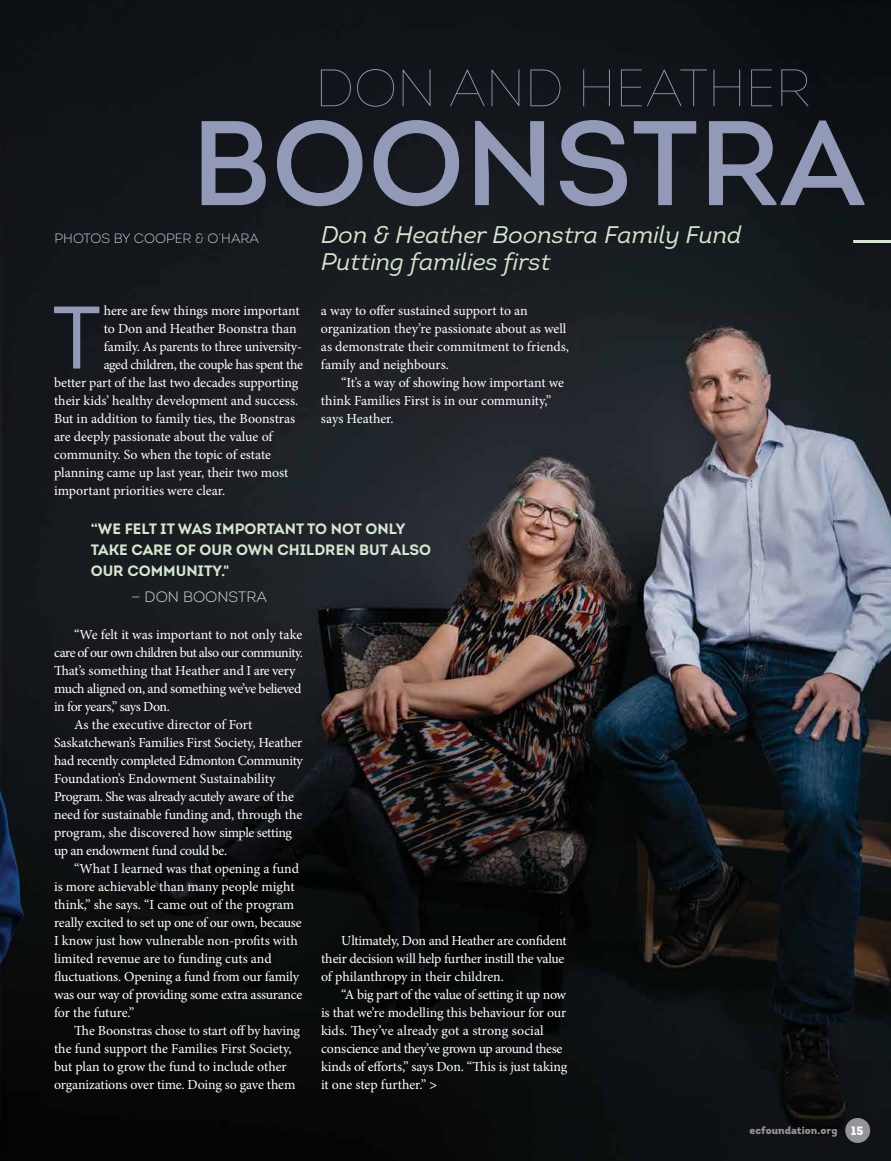
<style>
.page{position:relative;width:891px;height:1161px;background:#fff}
.page>*{position:absolute;margin:0;border:0;box-sizing:border-box;transform-origin:0 0}
.t1{font:120px "Intro Semi Bold Caps";color:#929ab7}
.t2{font:88.5px "Intro Regular Caps";color:#929ab7}
.t3{font:100 52.5px "Intro";color:#929ab7}
.t4{font:italic 24px/27px "Intro";color:#d5e7ce}
.t5{font:15px/21px "Intro Bold Caps";color:#d5e7ce}
.t6{font:300 15px "Intro";color:#d5e7ce}
.t7{font:13.8px/18px "Minion Pro";letter-spacing:-.01em;color:#fff}
.t8{font:13.8px "Minion Pro";letter-spacing:-.03em;color:#fff}
.t9{font:13.8px "Minion Pro";letter-spacing:-.04em;color:#fff}
.t10{font:13.8px "Minion Pro";letter-spacing:-.035em;color:#fff}
.t11{font:300 13.5px "Intro";color:#cccedc}
.t12{font:900 10.5px "Intro";color:#939598}
.s1{font-weight:700;color:#000}
.s2{font-size:12px;color:#fff}
</style>
<div class="page">
<img style="left:27px;top:0;width:864px;height:1161px">
<img style="left:0;top:0;width:27px;height:1161px">
<hr style="left:853px;top:240px;width:38px;height:3px;background:#d5e7ce">
<div style="left:845px;top:1118px;width:25px;height:25px;background:#939598;border-radius:50%"></div>
<h3 class="t3" style="left:315px;top:56px;width:497px">DON AND HEATHER</h3>
<h1 class="t1" style="left:191px;top:88px;width:675px">BOONSTRA</h1>
<h3 class="t4" style="left:321px;top:221px;width:422px">Don &amp; Heather Boonstra Family Fund<br>Putting families first</h3>
<p class="t11" style="left:55px;top:230px;width:206px">PHOTOS BY COOPER &amp; O’HARA</p>
<h2 class="t2" style="left:52px;top:284px;width:50px">T</h2>
<p class="t7" style="left:104px;top:302px;width:198px">here are few things more important</p>
<p class="t7" style="left:104px;top:320px;width:195px">to Don and Heather Boonstra than</p>
<p class="t7" style="left:104px;top:338px;width:200px">family. As parents to three university-</p>
<p class="t8" style="left:104px;top:355px;width:201px">aged children, the couple has spent the</p>
<p class="t7" style="left:54px;top:374px;width:246px">better part of the last two decades supporting</p>
<p class="t7" style="left:54px;top:392px;width:246px">their kids’ healthy development and success.</p>
<p class="t7" style="left:54px;top:410px;width:243px">But in addition to family ties, the Boonstras</p>
<p class="t7" style="left:54px;top:428px;width:220px">are deeply passionate about the value of</p>
<p class="t7" style="left:54px;top:446px;width:219px">community. So when the topic of estate</p>
<p class="t7" style="left:54px;top:464px;width:236px">planning came up last year, their two most</p>
<p class="t7" style="left:54px;top:482px;width:173px">important priorities were clear.</p>
<p class="t7" style="left:321px;top:302px;width:250px">a way to offer sustained support to an organization they’re passionate about as well as demonstrate their commitment to friends, family and neighbours.</p>
<p class="t7" style="left:321px;top:373px;width:245px;text-indent:20px">“It’s a way of showing how important we think Families First is in our community,” says Heather.</p>
<p class="t5" style="left:91px;top:518px;width:342px">“WE FELT IT WAS IMPORTANT TO NOT ONLY<br>TAKE CARE OF OUR OWN CHILDREN BUT ALSO<br>OUR COMMUNITY."</p>
<p class="t6" style="left:131px;top:587px;width:137px">— DON BOONSTRA</p>
<p class="t7" style="left:74px;top:626px;width:230px">“We felt it was important to not only take</p>
<p class="t9" style="left:54px;top:643px;width:251px">care of our own children but also our community.</p>
<p class="t7" style="left:54px;top:662px;width:243px">That’s something that Heather and I are very</p>
<p class="t8" style="left:54px;top:679px;width:249px">much aligned on, and something we’ve believed</p>
<p class="t10" style="left:54px;top:697px;width:117px">in for years,” says Don.</p>
<p class="t7" style="left:74px;top:716px;width:180px">As the executive director of Fort</p>
<p class="t7" style="left:54px;top:734px;width:250px">Saskatchewan’s Families First Society, Heather</p>
<p class="t7" style="left:54px;top:752px;width:250px">had recently completed Edmonton Community</p>
<p class="t7" style="left:54px;top:770px;width:223px">Foundation’s Endowment Sustainability</p>
<p class="t8" style="left:54px;top:787px;width:241px">Program. She was already acutely aware of the</p>
<p class="t7" style="left:54px;top:806px;width:250px">need for sustainable funding and, through the</p>
<p class="t7" style="left:54px;top:824px;width:240px">program, she discovered how simple setting</p>
<p class="t7" style="left:54px;top:842px;width:175px">up an endowment fund could be.</p>
<p class="t7" style="left:74px;top:860px;width:226px">“What I learned was that opening a fund</p>
<p class="t7" style="left:54px;top:878px;width:242px">is more achievable than many people might</p>
<p class="t7" style="left:54px;top:896px;width:242px">think,” she says. “I came out of the program</p>
<p class="t7" style="left:54px;top:914px;width:249px">really excited to set up one of our own, because</p>
<p class="t7" style="left:54px;top:932px;width:245px">I know just how vulnerable non-profits with</p>
<p class="t7" style="left:54px;top:950px;width:219px">limited revenue are to funding cuts and</p>
<p class="t7" style="left:54px;top:968px;width:247px">fluctuations. Opening a fund from our family</p>
<p class="t7" style="left:54px;top:986px;width:250px">was our way of providing some extra assurance</p>
<p class="t7" style="left:54px;top:1004px;width:82px">for the future.”</p>
<p class="t7" style="left:74px;top:1022px;width:227px">The Boonstras chose to start off by having</p>
<p class="t7" style="left:54px;top:1040px;width:239px">the fund support the Families First Society,</p>
<p class="t7" style="left:54px;top:1058px;width:234px">but plan to grow the fund to include other</p>
<p class="t7" style="left:54px;top:1076px;width:243px">organizations over time. Doing so gave them</p>
<p class="t7" style="left:321px;top:932px;width:247px;text-indent:20px">Ultimately, Don and Heather are confident their decision will help further instill the value of philanthropy in their children.</p>
<p class="t7" style="left:321px;top:986px;width:248px;text-indent:20px">“A big part of the value of setting it up now is that we’re modelling this behaviour for our kids. They’ve already got a strong social conscience and they’ve grown up around these kinds of efforts,” says Don. “This is just taking it one step further.” <span class="s1">&gt;</span></p>
<p class="t12" style="left:750px;top:1123px;width:116px">ecfoundation.org <span class="s2">15</span></p>
</div>
